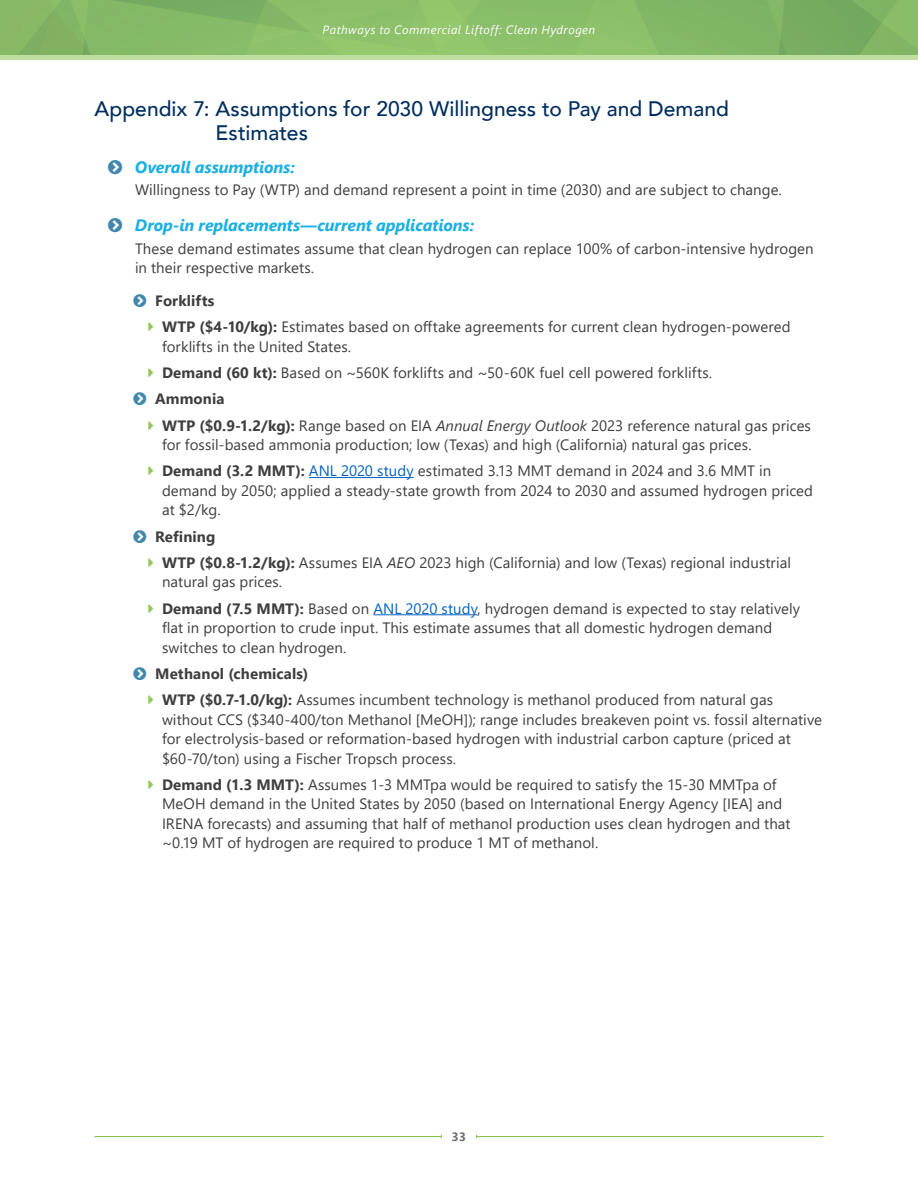
<style>
.page{position:relative;width:918px;height:1188px;background:#fff}
.page>*{position:absolute;margin:0;border:0;box-sizing:border-box;transform-origin:0 0}
.t1{font:500 21px/24px "Avenir";color:#002e5e}
.t2{font:italic 700 16.5px "Segoe UI";letter-spacing:-.01em;color:#1ab0e3}
.t3{font:15px/19.5px "Segoe UI";letter-spacing:.005em;color:#3e3e3f}
.t4{font:700 15px "Segoe UI";letter-spacing:.01em;color:#3e3e3f}
.t5{font:italic 12px "Segoe UI";letter-spacing:.04em;color:#fff}
.t6{font:700 12px "Segoe UI";color:#6c6d70}
.s1{font-weight:700}
.s2{font-style:italic}
.s3{color:#0563c1}
</style>
<div class="page">
<img style="left:0;top:0;width:918px;height:55px">
<hr style="left:477px;top:1136px;width:346px;height:1px;background:#7cc242">
<hr style="left:94px;top:1136px;width:347px;height:1px;background:#7cc242">
<hr style="left:0;top:55px;width:918px;height:4px;background:#bde0a0">
<hr style="left:309px;top:477px;width:105px;height:1px;background:#0563c1">
<hr style="left:373px;top:614px;width:105px;height:1px;background:#0563c1">
<p class="t5" style="left:323px;top:19px;width:274px">Pathways to Commercial Liftoff: Clean Hydrogen</p>
<h6 class="t1" style="left:215px;top:95px;width:515px;text-indent:-121px">Appendix 7: Assumptions for 2030 Willingness to Pay and Demand<br>Estimates</h6>
<p class="t2" style="left:135px;top:151px;width:161px">Overall assumptions:</p>
<p class="t3" style="left:135px;top:179px;width:648px">Willingness to Pay (WTP) and demand represent a point in time (2030) and are subject to change.</p>
<p class="t2" style="left:135px;top:210px;width:341px">Drop-in replacements—current applications:</p>
<p class="t3" style="left:135px;top:237px;width:680px">These demand estimates assume that clean hydrogen can replace 100% of carbon-intensive hydrogen in their respective markets.</p>
<p class="t4" style="left:155px;top:287px;width:61px">Forklifts</p>
<p class="t3" style="left:162px;top:316px;width:630px"><span class="s1">WTP ($4-10/kg):</span> Estimates based on offtake agreements for current clean hydrogen-powered forklifts in the United States.</p>
<p class="t3" style="left:162px;top:362px;width:552px"><span class="s1">Demand (60 kt):</span> Based on ~560K forklifts and ~50-60K fuel cell powered forklifts.</p>
<p class="t4" style="left:155px;top:385px;width:71px">Ammonia</p>
<p class="t3" style="left:162px;top:414px;width:651px"><span class="s1">WTP ($0.9-1.2/kg):</span> Range based on EIA <span class="s2">Annual Energy Outlook</span> 2023 reference natural gas prices for fossil-based ammonia production; low (Texas) and high (California) natural gas prices.</p>
<p class="t3" style="left:162px;top:460px;width:653px"><span class="s1">Demand (3.2 MMT):</span> <span class="s3">ANL 2020 study</span> estimated 3.13 MMT demand in 2024 and 3.6 MMT in demand by 2050; applied a steady-state growth from 2024 to 2030 and assumed hydrogen priced at $2/kg.</p>
<p class="t4" style="left:155px;top:522px;width:62px">Refining</p>
<p class="t3" style="left:162px;top:551px;width:630px"><span class="s1">WTP ($0.8-1.2/kg):</span> Assumes EIA <span class="s2">AEO</span> 2023 high (California) and low (Texas) regional industrial natural gas prices.</p>
<p class="t3" style="left:162px;top:597px;width:640px"><span class="s1">Demand (7.5 MMT):</span> Based on <span class="s3">ANL 2020 study</span>, hydrogen demand is expected to stay relatively flat in proportion to crude input. This estimate assumes that all domestic hydrogen demand switches to clean hydrogen.</p>
<p class="t4" style="left:155px;top:659px;width:155px">Methanol (chemicals)</p>
<p class="t3" style="left:162px;top:689px;width:662px"><span class="s1">WTP ($0.7-1.0/kg):</span> Assumes incumbent technology is methanol produced from natural gas without CCS ($340-400/ton Methanol [MeOH]); range includes breakeven point vs. fossil alternative for electrolysis-based or reformation-based hydrogen with industrial carbon capture (priced at $60-70/ton) using a Fischer Tropsch process.</p>
<p class="t3" style="left:162px;top:773px;width:630px"><span class="s1">Demand (1.3 MMT):</span> Assumes 1-3 MMTpa would be required to satisfy the 15-30 MMTpa of MeOH demand in the United States by 2050 (based on International Energy Agency [IEA] and IRENA forecasts) and assuming that half of methanol production uses clean hydrogen and that ~0.19 MT of hydrogen are required to produce 1 MT of methanol.</p>
<p class="t6" style="left:452px;top:1125px;width:16px">33</p>
</div>
